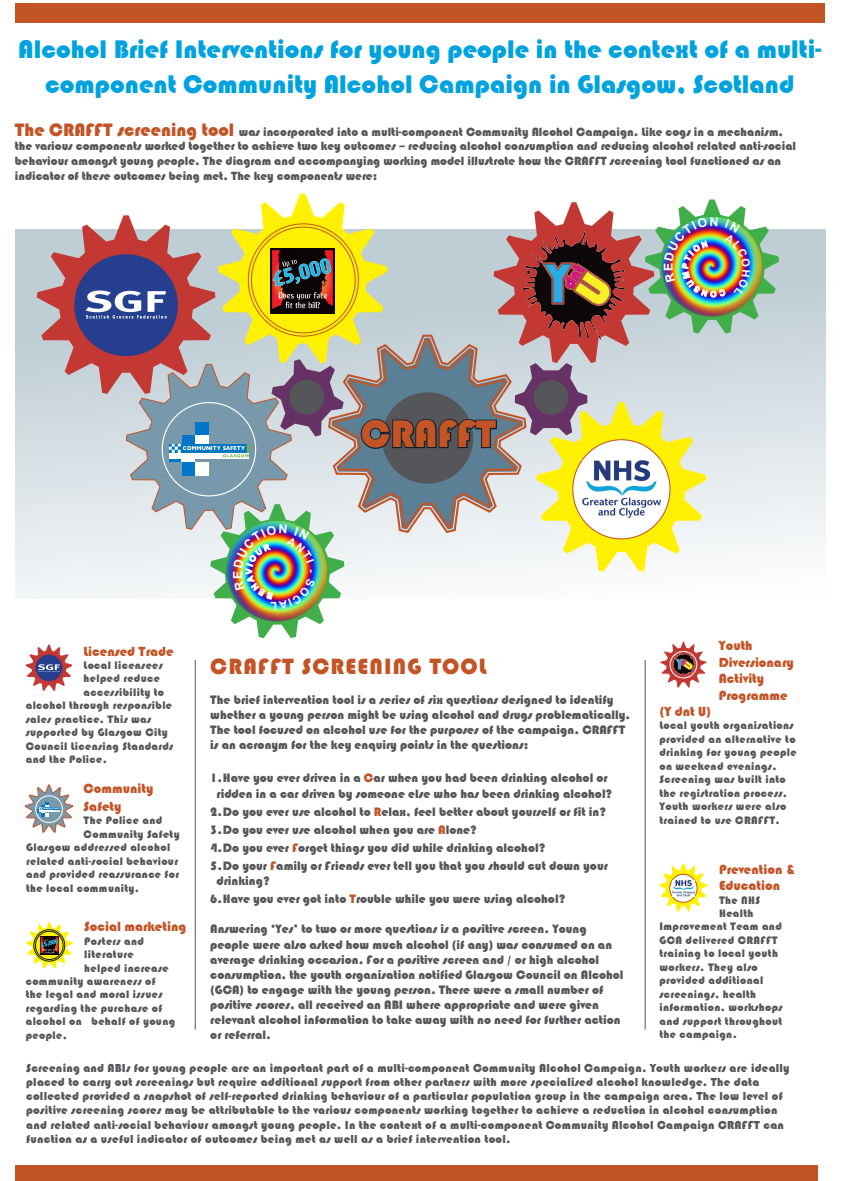
<style>
.page{position:relative;width:841px;height:1181px;background:#fff}
.page>*{position:absolute;margin:0;border:0;box-sizing:border-box;transform-origin:0 0}
.Paragraph_Style_1{font:39.55px "Bauhaus 93";color:#c35426}
.t1{font:26.25px/35px "Bauhaus 93";color:#00a2df;text-align:center}
.Paragraph_Style_1-2{font:22.75px "Bauhaus 93";letter-spacing:.05em;color:#c35426}
.Paragraph_Style_1-3{font:13.65px/16.4px "Bauhaus 93";color:#c35426}
.Paragraph_Style_1-4{font:12.6px/15.1px "Bauhaus 93";color:#55565a}
.Paragraph_Style_1-5{font:12.25px/14.7px "Bauhaus 93";color:#55565a}
.Paragraph_Style_1-6{font:11.9px/14.3px "Bauhaus 93";letter-spacing:.02em;color:#55565a}
.Paragraph_Style_1-7{font:11.2px/13.4px "Bauhaus 93";letter-spacing:.03em;color:#55565a}
.s1{font-size:18.55px;color:#c35426}
.s2{color:#c35426}
</style>
<div class="page">
<div style="left:15px;top:230px;width:810px;height:369px;background:linear-gradient(to bottom,#b7c7d0,#fbfcfd)"></div>
<div style="left:15px;top:3px;width:809px;height:20px;background:#c35426"></div>
<div style="left:16px;top:1165px;width:802px;height:16px;background:#c35426"></div>
<svg style="left:25px;top:785px;width:48px;height:47px"></svg>
<img style="left:40px;top:807px;width:20px;height:4px">
<svg style="left:659px;top:863px;width:48px;height:48px"></svg>
<svg style="left:669px;top:874px;width:28px;height:28px"></svg>
<div style="left:669px;top:874px;width:28px;height:28px;border:1px solid #c35426;border-radius:50%"></div>
<img style="left:672px;top:880px;width:22px;height:16px">
<hr style="left:195px;top:660px;width:1px;height:369px;background:#55565a">
<hr style="left:644px;top:660px;width:1px;height:369px;background:#55565a">
<svg style="left:26px;top:922px;width:47px;height:46px"></svg>
<div style="left:34px;top:929px;width:31px;height:32px;border:1px solid #0b1d29;border-radius:50%"></div>
<div style="left:35px;top:931px;width:28px;height:28px;border:1px solid #0b1d29;border-radius:50%"></div>
<img style="left:41px;top:936px;width:17px;height:18px">
<svg style="left:26px;top:193px;width:752px;height:498px"></svg>
<p class="t1" style="left:18px;top:32px;width:804px">Alcohol Brief Interventions for young people in the context of a multi&shy;component Community Alcohol Campaign in Glasgow, Scotland</p>
<p class="Paragraph_Style_1-5" style="left:15px;top:124px;width:782px"><span class="s1">The CRAFFT screening tool</span> was incorporated into a multi-component Community Alcohol Campaign. Like cogs in a mechanism, the various components worked together to achieve two key outcomes – reducing alcohol consumption and reducing alcohol related anti-social behaviour amongst young people. The diagram and accompanying working model illustrate how the CRAFFT screening tool functioned as an indicator of these outcomes being met. The key components were:</p>
<p class="Paragraph_Style_1" style="left:360px;top:411px;width:137px">CRAFFT</p>
<p class="Paragraph_Style_1-3" style="left:84px;top:643px;width:91px">Licensed Trade</p>
<p class="Paragraph_Style_1-7" style="left:84px;top:658px;width:81px">Local licensees</p>
<p class="Paragraph_Style_1-7" style="left:84px;top:672px;width:78px">helped reduce</p>
<p class="Paragraph_Style_1-7" style="left:84px;top:685px;width:82px">accessibility to</p>
<p class="Paragraph_Style_1-7" style="left:26px;top:699px;width:148px">alcohol through responsible</p>
<p class="Paragraph_Style_1-7" style="left:26px;top:712px;width:127px">sales practice. This was</p>
<p class="Paragraph_Style_1-7" style="left:26px;top:726px;width:143px">supported by Glasgow City</p>
<p class="Paragraph_Style_1-7" style="left:26px;top:739px;width:149px">Council Licensing Standards</p>
<p class="Paragraph_Style_1-7" style="left:26px;top:752px;width:83px">and the Police.</p>
<p class="Paragraph_Style_1-3" style="left:84px;top:780px;width:71px;line-height:17.6px">Community<br>Safety</p>
<p class="Paragraph_Style_1-7" style="left:84px;top:814px;width:80px">The Police and</p>
<p class="Paragraph_Style_1-7" style="left:84px;top:827px;width:98px">Community Safety</p>
<p class="Paragraph_Style_1-7" style="left:26px;top:841px;width:145px">Glasgow addressed alcohol</p>
<p class="Paragraph_Style_1-7" style="left:26px;top:854px;width:153px">related anti-social behaviour</p>
<p class="Paragraph_Style_1-7" style="left:26px;top:868px;width:154px">and provided reassurance for</p>
<p class="Paragraph_Style_1-7" style="left:26px;top:881px;width:114px">the local community.</p>
<p class="Paragraph_Style_1-3" style="left:84px;top:918px;width:103px">Social marketing</p>
<p class="Paragraph_Style_1-7" style="left:84px;top:934px;width:61px">Posters and</p>
<p class="Paragraph_Style_1-7" style="left:84px;top:947px;width:51px">literature</p>
<p class="Paragraph_Style_1-7" style="left:84px;top:961px;width:86px">helped increase</p>
<p class="Paragraph_Style_1-7" style="left:26px;top:974px;width:131px">community awareness of</p>
<p class="Paragraph_Style_1-7" style="left:26px;top:988px;width:138px">the legal and moral issues</p>
<p class="Paragraph_Style_1-7" style="left:26px;top:1001px;width:138px">regarding the purchase of</p>
<p class="Paragraph_Style_1-7" style="left:26px;top:1015px;width:151px">alcohol on behalf of young</p>
<p class="Paragraph_Style_1-7" style="left:26px;top:1028px;width:43px">people,</p>
<p class="Paragraph_Style_1-2" style="left:210px;top:653px;width:277px">CRAFFT SCREENING TOOL</p>
<p class="Paragraph_Style_1-4" style="left:210px;top:692px;width:421px">The brief intervention tool is a series of six questions designed to identify whether a young person might be using alcohol and drugs problematically.<br>The tool focused on alcohol use for the purposes of the campaign. CRAFFT is an acronym for the key enquiry points in the questions:</p>
<p class="Paragraph_Style_1-4" style="left:210px;top:771px;width:403px;text-align:center">1.Have you ever driven in a <span class="s2">C</span>ar when you had been drinking alcohol or ridden in a car driven by someone else who has been drinking alcohol?</p>
<p class="Paragraph_Style_1-4" style="left:210px;top:804px;width:397px">2.Do you ever use alcohol to <span class="s2">R</span>elax, feel better about yourself or fit in?</p>
<p class="Paragraph_Style_1-4" style="left:210px;top:822px;width:268px">3.Do you ever use alcohol when you are <span class="s2">A</span>lone?</p>
<p class="Paragraph_Style_1-4" style="left:210px;top:840px;width:336px">4.Do you ever <span class="s2">F</span>orget things you did while drinking alcohol?</p>
<p class="Paragraph_Style_1-4" style="left:216px;top:858px;width:392px;text-indent:-6px">5.Do your <span class="s2">F</span>amily or Friends ever tell you that you should cut down your drinking?</p>
<p class="Paragraph_Style_1-4" style="left:210px;top:891px;width:356px">6.Have you ever got into <span class="s2">T</span>rouble while you were using alcohol?</p>
<p class="Paragraph_Style_1-4" style="left:210px;top:921px;width:414px">Answering ‘Yes’ to two or more questions is a positive screen. Young people were also asked how much alcohol (if any) was consumed on an average drinking occasion. For a positive screen and / or high alcohol consumption, the youth organisation notified Glasgow Council on Alcohol (GCA) to engage with the young person. There were a small number of positive scores, all received an ABI where appropriate and were given relevant alcohol information to take away with no need for further action or referral.</p>
<p class="Paragraph_Style_1-3" style="left:718px;top:638px;width:76px">Youth<br>Diversionary<br>Activity<br>Programme</p>
<p class="Paragraph_Style_1-3" style="left:659px;top:703px;width:53px">(Y dnt U)</p>
<p class="Paragraph_Style_1-7" style="left:659px;top:719px;width:139px">Local youth organisations provided an alternative to drinking for young people on weekend evenings.<br>Screening was built into the registration process.<br>Youth workers were also trained to use CRAFFT.</p>
<p class="Paragraph_Style_1-3" style="left:718px;top:861px;width:79px">Prevention &amp;<br>Education</p>
<p class="Paragraph_Style_1-7" style="left:718px;top:893px;width:42px">The NHS</p>
<p class="Paragraph_Style_1-7" style="left:718px;top:906px;width:36px">Health</p>
<p class="Paragraph_Style_1-7" style="left:659px;top:920px;width:124px">Improvement Team and</p>
<p class="Paragraph_Style_1-7" style="left:659px;top:933px;width:120px">GCA delivered CRAFFT</p>
<p class="Paragraph_Style_1-7" style="left:659px;top:947px;width:120px">training to local youth</p>
<p class="Paragraph_Style_1-7" style="left:659px;top:960px;width:100px">workers. They also</p>
<p class="Paragraph_Style_1-7" style="left:659px;top:974px;width:105px">provided additional</p>
<p class="Paragraph_Style_1-7" style="left:659px;top:987px;width:98px">screenings, health</p>
<p class="Paragraph_Style_1-7" style="left:659px;top:1000px;width:125px">information, workshops</p>
<p class="Paragraph_Style_1-7" style="left:659px;top:1014px;width:124px">and support throughout</p>
<p class="Paragraph_Style_1-7" style="left:659px;top:1027px;width:79px">the campaign.</p>
<p class="Paragraph_Style_1-6" style="left:26px;top:1060px;width:764px">Screening and ABIs for young people are an important part of a multi-component Community Alcohol Campaign. Youth workers are ideally placed to carry out screenings but require additional support from other partners with more specialised alcohol knowledge. The data collected provided a snapshot of self-reported drinking behaviour of a particular population group in the campaign area. The low level of positive screening scores may be attributable to the various components working together to achieve a reduction in alcohol consumption and related anti-social behaviour amongst young people. In the context of a multi-component Community Alcohol Campaign CRAFFT can function as a useful indicator of outcomes being met as well as a brief intervention tool.</p>
</div>
